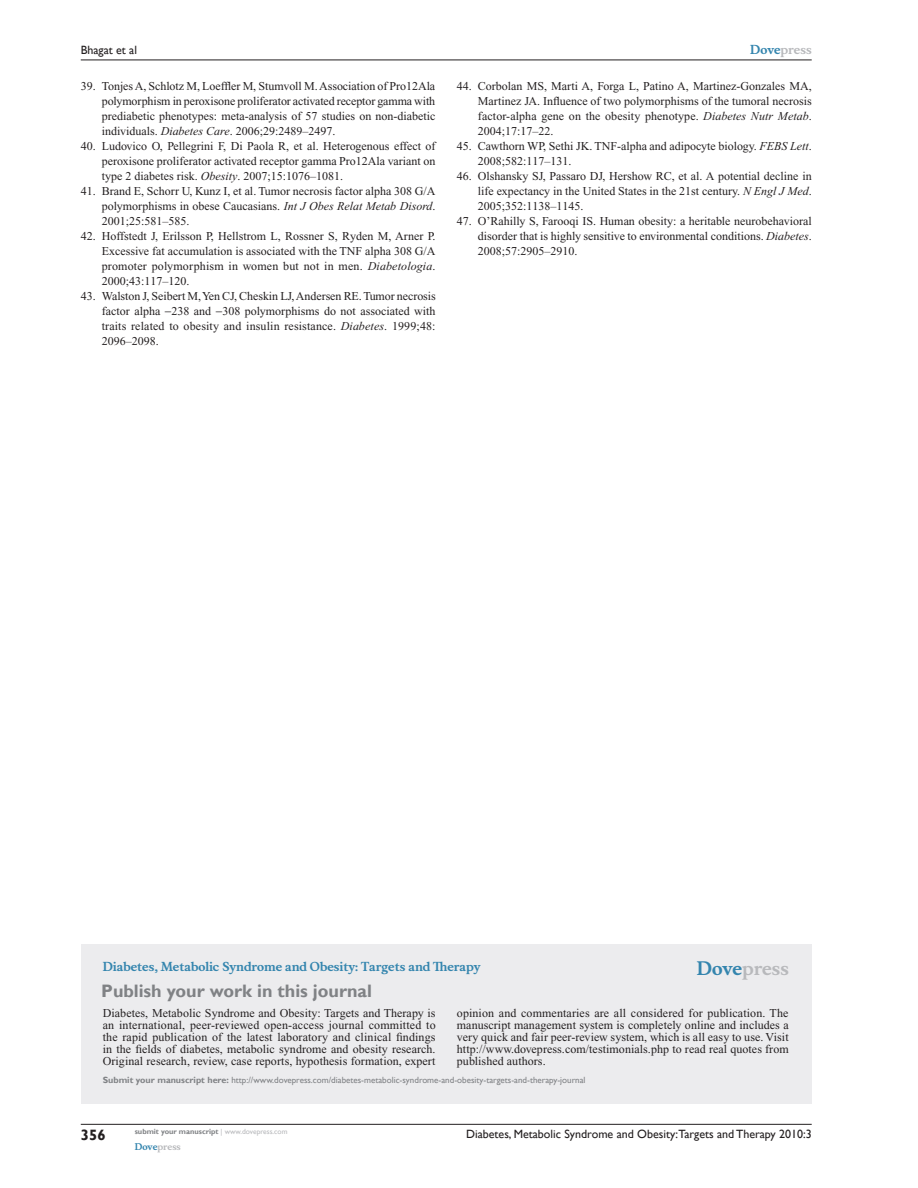
<style>
.page{position:relative;width:918px;height:1188px;background:#fff}
.page>*{position:absolute;margin:0;border:0;box-sizing:border-box;transform-origin:0 0}
.t1{font:700 18px "Gill Sans";color:#808285}
.t2{font:700 18px "Musee";color:#b8b9bc}
.t3{font:700 15px "Gill Sans";color:#231f20}
.t4{font:12px/15px "Times New Roman";color:#231f20;text-align:justify}
.t5{font:12px "Gill Sans";color:#231f20}
.t6{font:700 12px "Musee";color:#3485ae}
.t7{font:700 12px "Musee";color:#b8b9bc}
.t8{font:9px "Gill Sans";color:#808285}
.t9{font:700 9px "Musee";color:#b8b9bc}
.t10{font:700 7.5px "Gill Sans";color:#808285}
.s1{font-style:italic}
.s2{color:#3485ae}
.s3{font-weight:700}
.s4{font-weight:400;color:#b8b9bc}
</style>
<div class="page">
<div style="left:81px;top:944px;width:731px;height:159px;background:#ececee"></div>
<hr style="left:81px;top:1124px;width:731px;height:1px;background:#231f20">
<hr style="left:81px;top:60px;width:731px;height:1px;background:#231f20">
<p class="t5" style="left:81px;top:43px;width:58px">Bhagat et al</p>
<p class="t4" style="left:102px;top:79px;width:335px;text-indent:-21px">39. Tonjes A, Schlotz M, Loeffler M, Stumvoll M. Association of Pro12Ala polymorphism in peroxisone proliferator activated receptor gamma with prediabetic phenotypes: meta-analysis of 57 studies on non-diabetic individuals. <span class="s1">Diabetes Care</span>. 2006;29:2489–2497.</p>
<p class="t4" style="left:102px;top:139px;width:335px;text-indent:-21px">40. Ludovico O, Pellegrini F, Di Paola R, et al. Heterogenous effect of peroxisone proliferator activated receptor gamma Pro12Ala variant on type 2 diabetes risk. <span class="s1">Obesity</span>. 2007;15:1076–1081.</p>
<p class="t4" style="left:102px;top:184px;width:335px;text-indent:-21px">41. Brand E, Schorr U, Kunz I, et al. Tumor necrosis factor alpha 308 G/A polymorphisms in obese Caucasians. <span class="s1">Int J Obes Relat Metab Disord</span>.<br>2001;25:581–585.</p>
<p class="t4" style="left:102px;top:229px;width:335px;text-indent:-21px">42. Hoffstedt J, Erilsson P, Hellstrom L, Rossner S, Ryden M, Arner P.<br>Excessive fat accumulation is associated with the TNF alpha 308 G/A promoter polymorphism in women but not in men. <span class="s1">Diabetologia</span>.<br>2000;43:117–120.</p>
<p class="t4" style="left:102px;top:289px;width:336px;text-indent:-21px">43. Walston J, Seibert M, Yen CJ, Cheskin LJ, Andersen RE. Tumor necrosis factor alpha −238 and −308 polymorphisms do not associated with traits related to obesity and insulin resistance. <span class="s1">Diabetes</span>. 1999;48:<br>2096–2098.</p>
<p class="t7" style="left:750px;top:43px;width:63px"><span class="s2">Dove</span>press</p>
<p class="t4" style="left:478px;top:79px;width:335px;text-indent:-21px">44. Corbolan MS, Marti A, Forga L, Patino A, Martinez-Gonzales MA, Martinez JA. Influence of two polymorphisms of the tumoral necrosis factor-alpha gene on the obesity phenotype. <span class="s1">Diabetes Nutr Metab</span>.<br>2004;17:17–22.</p>
<p class="t4" style="left:478px;top:139px;width:335px;text-indent:-21px">45. Cawthorn WP, Sethi JK. TNF-alpha and adipocyte biology. <span class="s1">FEBS Lett</span>.<br>2008;582:117–131.</p>
<p class="t4" style="left:478px;top:169px;width:335px;text-indent:-21px">46. Olshansky SJ, Passaro DJ, Hershow RC, et al. A potential decline in life expectancy in the United States in the 21st century. <span class="s1">N Engl J Med</span>.<br>2005;352:1138–1145.</p>
<p class="t4" style="left:478px;top:214px;width:335px;text-indent:-21px">47. O’Rahilly S, Farooqi IS. Human obesity: a heritable neurobehavioral disorder that is highly sensitive to environmental conditions. <span class="s1">Diabetes</span>.<br>2008;57:2905–2910.</p>
<p class="t6" style="left:103px;top:959px;width:379px">Diabetes, Metabolic Syndrome and Obesity: Targets and Therapy</p>
<h1 class="t1" style="left:101px;top:980px;width:272px">Publish your work in this journal</h1>
<h1 class="t2" style="left:697px;top:958px;width:94px"><span class="s2">Dove</span>press</h1>
<p class="t4" style="left:103px;top:1007px;width:335px;line-height:12px">Diabetes, Metabolic Syndrome and Obesity: Targets and Therapy is an international, peer-reviewed open-access journal committed to the rapid publication of the latest laboratory and clinical findings in the fields of diabetes, metabolic syndrome and obesity research.<br>Original research, review, case reports, hypothesis formation, expert</p>
<p class="t4" style="left:457px;top:1007px;width:333px;line-height:12px">opinion and commentaries are all considered for publication. The manuscript management system is completely online and includes a very quick and fair peer-review system, which is all easy to use. Visit http://www.dovepress.com/testimonials.php to read real quotes from published authors.</p>
<p class="t8" style="left:103px;top:1075px;width:484px"><span class="s3">Submit your manuscript here:</span> http://www.dovepress.com/diabetes-metabolic-syndrome-and-obesity-targets-and-therapy-journal</p>
<p class="t3" style="left:81px;top:1126px;width:26px">356</p>
<p class="t10" style="left:135px;top:1127px;width:154px">submit your manuscript <span class="s4">| www.dovepress.com</span></p>
<p class="t9" style="left:135px;top:1141px;width:48px"><span class="s2">Dove</span>press</p>
<p class="t5" style="left:466px;top:1127px;width:347px">Diabetes, Metabolic Syndrome and Obesity:Targets and Therapy 2010:3</p>
</div>
